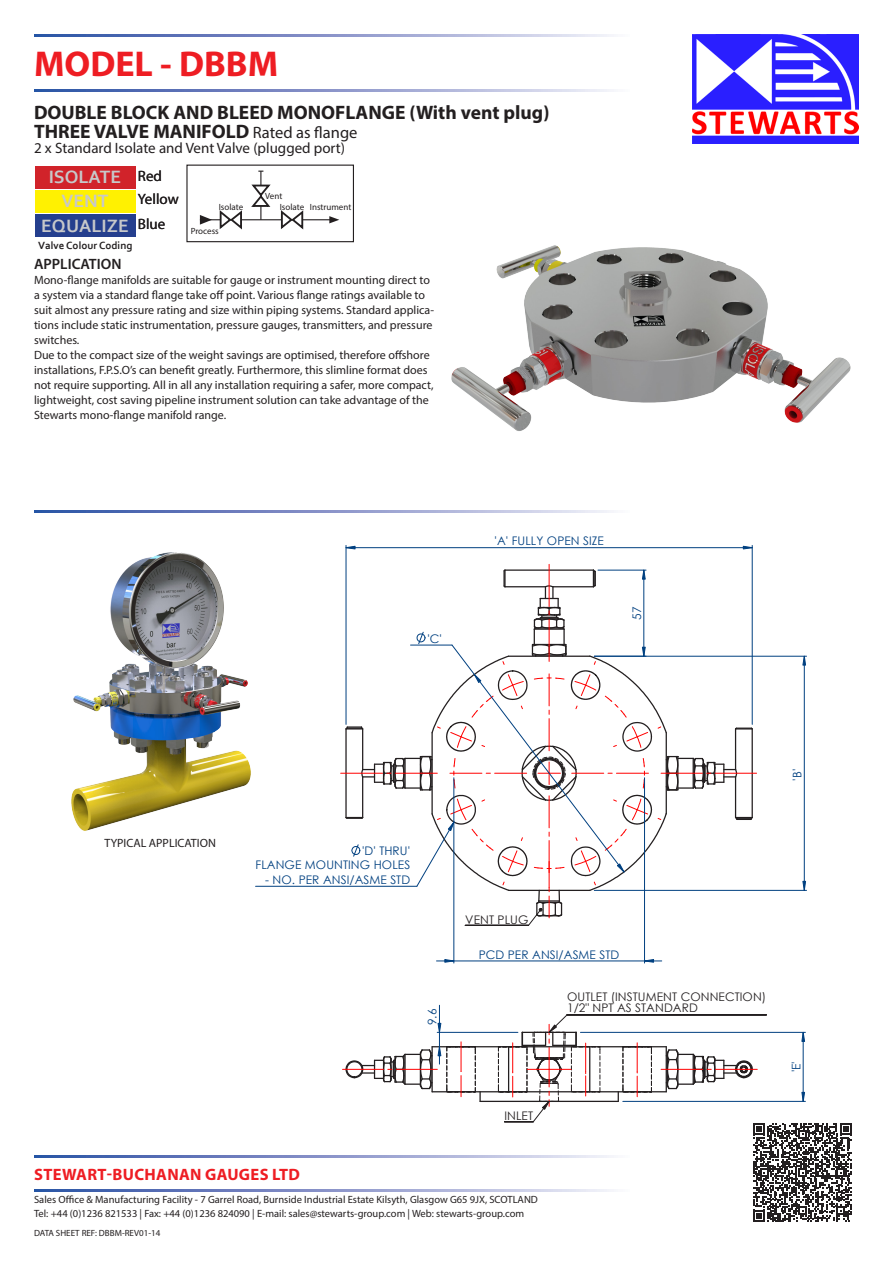
<style>
.page{position:relative;width:893px;height:1263px;background:#fff}
.page>*{position:absolute;margin:0;border:0;box-sizing:border-box;transform-origin:0 0}
.t1{font:700 36px "Myriad Pro";color:#ee1d23}
.t2{font:700 19.5px "Myriad Pro";color:#231f20}
.t3{font:700 18.75px/24.3px "Corbel";color:#c7c8ca;text-align:center}
.t4{font:700 16.5px "Myriad Pro";letter-spacing:.02em;color:#ee1d23}
.t5{font:15px "Myriad Pro";color:#231f20}
.t6{font:600 15px "Myriad Pro";color:#231f20}
.t7{font:12px/15px "Myriad Pro";color:#231f20}
.t8{font:11.85px/14.4px "Century Gothic";letter-spacing:.01em;color:#004080;text-align:right}
.t9{font:11.85px "Century Gothic";letter-spacing:.01em;color:#231f20}
.t10{font:700 10.95px "Corbel";color:#231f20}
.t11{font:10.5px/13.5px "Myriad Pro";color:#231f20}
.t12{font:9px "Myriad Pro";color:#231f20}
.s1{font-weight:400;font-size:16.5px}
</style>
<div class="page">
<svg style="left:34px;top:34px;width:577px;height:2px"></svg>
<svg style="left:34px;top:90px;width:577px;height:2px"></svg>
<div style="left:35px;top:166px;width:100px;height:23px;background:#d1232a"></div>
<div style="left:35px;top:190px;width:100px;height:23px;background:#fff101"></div>
<div style="left:35px;top:214px;width:100px;height:23px;background:#253f8e"></div>
<svg style="left:34px;top:1156px;width:577px;height:2px"></svg>
<svg style="left:34px;top:1190px;width:577px;height:2px"></svg>
<img style="left:693px;top:34px;width:166px;height:109px">
<svg style="left:34px;top:510px;width:577px;height:2px"></svg>
<hr style="left:200px;top:219px;width:132px;height:1px;background:#231f20">
<svg style="left:329px;top:216px;width:10px;height:7px"></svg>
<div style="left:186px;top:165px;width:168px;height:77px;border:1px solid #231f20"></div>
<hr style="left:260px;top:171px;width:1px;height:49px;background:#231f20">
<svg style="left:251px;top:184px;width:20px;height:24px"></svg>
<svg style="left:200px;top:215px;width:12px;height:10px"></svg>
<svg style="left:219px;top:210px;width:24px;height:20px"></svg>
<svg style="left:280px;top:210px;width:24px;height:20px"></svg>
<hr style="left:432px;top:1046px;width:77px;height:1px;background:#231f20">
<hr style="left:432px;top:1091px;width:77px;height:1px;background:#231f20">
<hr style="left:590px;top:1046px;width:76px;height:1px;background:#231f20">
<hr style="left:666px;top:1047px;width:1px;height:45px;background:#231f20">
<hr style="left:590px;top:1091px;width:76px;height:1px;background:#231f20">
<hr style="left:480px;top:1101px;width:138px;height:1px;background:#231f20">
<hr style="left:549px;top:564px;width:1px;height:42px;background:#f00">
<hr style="left:715px;top:773px;width:42px;height:1px;background:#f00">
<hr style="left:341px;top:773px;width:42px;height:1px;background:#f00">
<hr style="left:644px;top:778px;width:1px;height:185px;background:#004080">
<hr style="left:804px;top:656px;width:1px;height:234px;background:#004080">
<hr style="left:454px;top:778px;width:1px;height:185px;background:#004080">
<hr style="left:594px;top:656px;width:212px;height:1px;background:#004080">
<hr style="left:346px;top:547px;width:406px;height:1px;background:#004080">
<hr style="left:346px;top:545px;width:1px;height:179px;background:#004080">
<hr style="left:752px;top:545px;width:1px;height:179px;background:#004080">
<hr style="left:594px;top:890px;width:212px;height:1px;background:#004080">
<hr style="left:454px;top:961px;width:190px;height:1px;background:#004080">
<hr style="left:256px;top:886px;width:161px;height:1px;background:#004080">
<svg style="left:802px;top:881px;width:4px;height:10px"></svg>
<svg style="left:345px;top:546px;width:11px;height:4px"></svg>
<svg style="left:743px;top:546px;width:10px;height:4px"></svg>
<svg style="left:645px;top:959px;width:17px;height:4px"></svg>
<svg style="left:802px;top:655px;width:4px;height:11px"></svg>
<svg style="left:436px;top:959px;width:18px;height:4px"></svg>
<svg style="left:344px;top:568px;width:410px;height:358px"></svg>
<svg style="left:618px;top:1043px;width:34px;height:58px"></svg>
<hr style="left:661px;top:1069px;width:42px;height:1px;background:#f00">
<svg style="left:666px;top:1048px;width:87px;height:42px"></svg>
<hr style="left:715px;top:1069px;width:42px;height:1px;background:#f00">
<hr style="left:342px;top:1069px;width:42px;height:1px;background:#f00">
<hr style="left:567px;top:1014px;width:199px;height:1px;background:#231f20">
<hr style="left:437px;top:1032px;width:81px;height:1px;background:#004080">
<hr style="left:623px;top:1101px;width:182px;height:1px;background:#004080">
<hr style="left:580px;top:1032px;width:225px;height:1px;background:#004080">
<hr style="left:803px;top:1032px;width:1px;height:69px;background:#004080">
<svg style="left:345px;top:1005px;width:136px;height:96px"></svg>
<svg style="left:801px;top:1092px;width:4px;height:10px"></svg>
<svg style="left:801px;top:1032px;width:4px;height:10px"></svg>
<svg style="left:498px;top:1014px;width:103px;height:108px"></svg>
<img style="left:451px;top:245px;width:400px;height:186px">
<svg style="left:753px;top:1123px;width:99px;height:99px"></svg>
<img style="left:71px;top:552px;width:180px;height:279px">
<h1 class="t1" style="left:34px;top:41px;width:246px">MODEL - DBBM</h1>
<p class="t2" style="left:34px;top:99px;width:517px">DOUBLE BLOCK AND BLEED MONOFLANGE (With vent plug)</p>
<p class="t2" style="left:34px;top:119px;width:325px">THREE VALVE MANIFOLD <span class="s1">Rated as flange</span></p>
<p class="t5" style="left:34px;top:139px;width:313px">2 x Standard Isolate and Vent Valve (plugged port)</p>
<p class="t5" style="left:138px;top:167px;width:26px">Red</p>
<p class="t5" style="left:138px;top:190px;width:42px">Yellow</p>
<p class="t5" style="left:138px;top:214px;width:29px">Blue</p>
<h3 class="t3" style="left:41px;top:164px;width:89px">ISOLATE<br>VENT<br>EQUALIZE</h3>
<p class="t10" style="left:38px;top:238px;width:96px">Valve Colour Coding</p>
<p class="t12" style="left:265px;top:191px;width:19px">Vent</p>
<p class="t12" style="left:219px;top:201px;width:26px">Isolate</p>
<p class="t12" style="left:280px;top:201px;width:26px">Isolate</p>
<p class="t12" style="left:310px;top:201px;width:43px">Instrument</p>
<p class="t12" style="left:191px;top:226px;width:30px">Process</p>
<p class="t6" style="left:34px;top:255px;width:89px">APPLICATION</p>
<p class="t7" style="left:34px;top:273px;width:401px">Mono-flange manifolds are suitable for gauge or instrument mounting direct to a system via a standard flange take off point. Various flange ratings available to suit almost any pressure rating and size within piping systems. Standard applica&shy;tions include static instrumentation, pressure gauges, transmitters, and pressure switches.</p>
<p class="t7" style="left:34px;top:348px;width:401px">Due to the compact size of the weight savings are optimised, therefore offshore installations, F.P.S.O’s can benefit greatly. Furthermore, this slimline format does not require supporting. All in all any installation requiring a safer, more compact, lightweight, cost saving pipeline instrument solution can take advantage of the Stewarts mono-flange manifold range.</p>
<p class="t8" style="left:427px;top:631px;width:16px">'C'</p>
<p class="t8" style="left:495px;top:534px;width:111px">'A' FULLY OPEN SIZE</p>
<p class="t8" style="left:629px;top:620px;width:15px;rotate:-90deg">57</p>
<p class="t7" style="left:104px;top:835px;width:113px">TYPICAL APPLICATION</p>
<p class="t8" style="left:256px;top:843px;width:156px">'D' THRU'<br>FLANGE MOUNTING HOLES</p>
<p class="t8" style="left:265px;top:872px;width:146px">- NO. PER ANSI/ASME STD</p>
<p class="t8" style="left:425px;top:1025px;width:18px;rotate:-90deg">9.6</p>
<p class="t9" style="left:465px;top:911px;width:65px">VENT PLUG</p>
<p class="t8" style="left:479px;top:947px;width:142px">PCD PER ANSI/ASME STD</p>
<p class="t9" style="left:567px;top:988px;width:201px">OUTLET (INSTUMENT CONNECTION)</p>
<p class="t9" style="left:567px;top:1000px;width:132px">1/2" NPT AS STANDARD</p>
<p class="t9" style="left:504px;top:1108px;width:30px">INLET</p>
<h3 class="t4" style="left:34px;top:1164px;width:267px">STEWART-BUCHANAN GAUGES LTD</h3>
<p class="t11" style="left:34px;top:1193px;width:505px">Sales Office &amp; Manufacturing Facility - 7 Garrel Road, Burnside Industrial Estate Kilsyth, Glasgow G65 9JX, SCOTLAND<br>Tel: +44 (0)1236 821533 | Fax: +44 (0)1236 824090 | E-mail: sales@stewarts-group.com | Web: stewarts-group.com</p>
<p class="t12" style="left:34px;top:1227px;width:128px">DATA SHEET REF: DBBM-REV01-14</p>
<p class="t8" style="left:790px;top:781px;width:13px;rotate:-90deg">'B'</p>
<p class="t8" style="left:789px;top:1072px;width:13px;rotate:-90deg">'E'</p>
</div>
